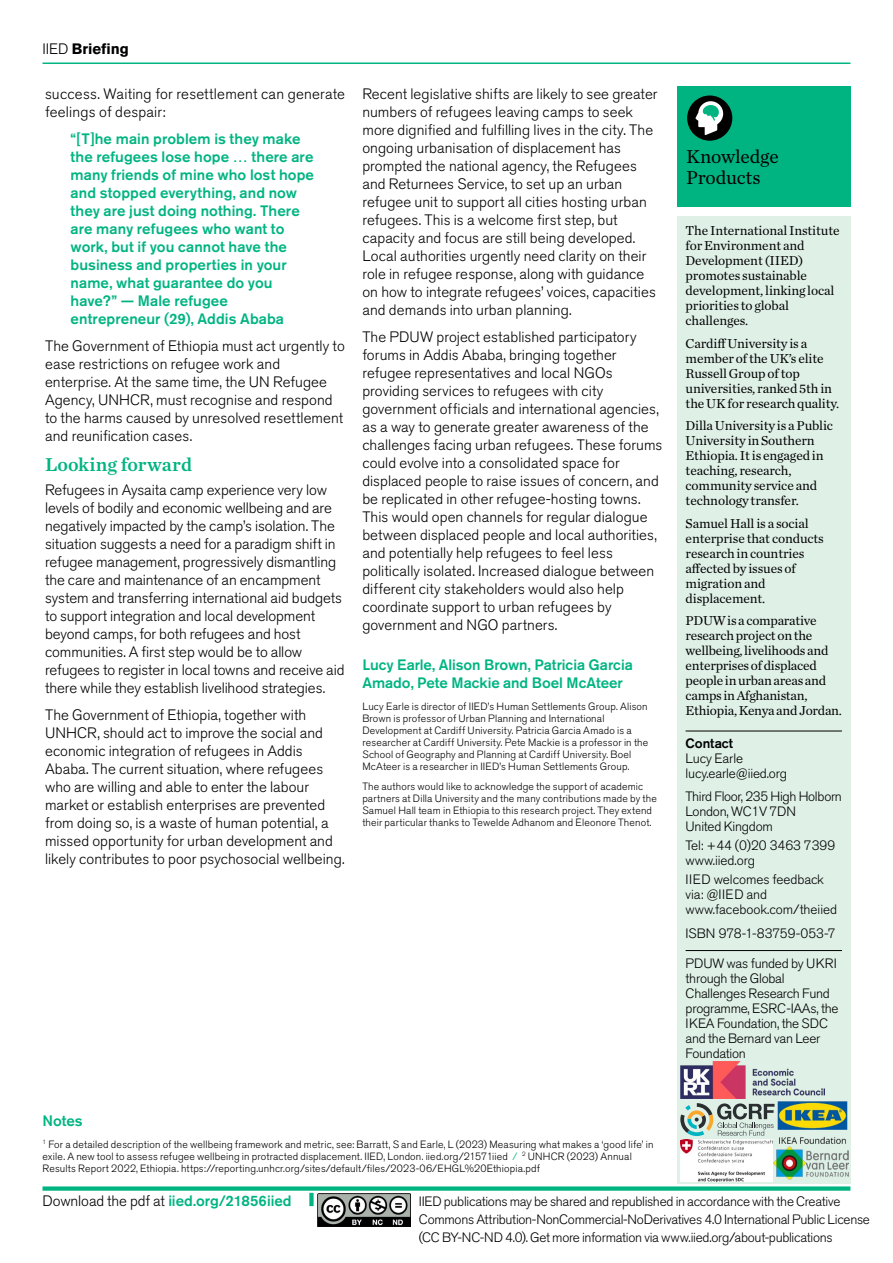
<style>
.page{position:relative;width:893px;height:1263px;background:#fff}
.page>*{position:absolute;margin:0;border:0;box-sizing:border-box;transform-origin:0 0}
.t1{font:19.5px/20.7px "Chronicle Text G1";letter-spacing:-.01em;color:#000}
.IIED_briefing_Subheading_Level_1{font:19.5px "Chronicle Text G1 Semi";color:#00b482}
.IIED_briefing_Body_copy{font:300 15px/18px "Akzidenz Grotesk BE";color:#000}
.IIED_briefing_Body_copy-2{font:500 15px/18px "Akzidenz Grotesk BE";letter-spacing:.005em;color:#00b482}
.IIED_briefing_Author_name{font:500 15px/18px "Akzidenz Grotesk BE";letter-spacing:-.005em;color:#00b482}
.IIED_briefing_footer{font:500 15px "Akzidenz Grotesk BE";letter-spacing:-.005em;color:#00b482}
.IIED_briefing_header{font:700 15px "Akzidenz Grotesk BE";letter-spacing:-.005em;color:#000}
.IIED_briefing_Notes_title{font:500 15px "Akzidenz Grotesk BE";color:#00b482}
.IIED_briefing_About_IIED_text{font:13.5px/15px "Chronicle Text G1";letter-spacing:-.01em;color:#000}
.IIED_briefing_Contact_details{font:300 13.5px/15px "Akzidenz Grotesk BE";letter-spacing:-.02em;color:#000}
.IIED_briefing_footer-2{font:300 13.5px/18px "Akzidenz Grotesk BE";letter-spacing:-.02em;color:#000}
.IIED_DP_Cover_body_copy{font:300 13.5px "Akzidenz Grotesk BE";letter-spacing:-.005em;color:#000}
.IIED_briefing_Author_blurb{font:300 10.5px/12px "Akzidenz Grotesk BE";letter-spacing:.015em;color:#000}
.IIED_briefing_Notes{font:300 10.5px/12px "Akzidenz Grotesk BE";letter-spacing:.015em;color:#000}
.s1{font-weight:300}
.s2{font-weight:500}
.s3{color:#00b482}
.s4{font-weight:300;color:#000}
</style>
<div class="page">
<div style="left:677px;top:86px;width:173px;height:121px;background:#00b482"></div>
<div style="left:687px;top:95px;width:45px;height:46px;background:#000;border-radius:50%"></div>
<svg style="left:695px;top:101px;width:28px;height:34px"></svg>
<div style="left:677px;top:216px;width:173px;height:967px;background:#dff0e7"></div>
<hr style="left:686px;top:731px;width:156px;height:1px;background:#000">
<hr style="left:686px;top:950px;width:156px;height:1px;background:#000">
<hr style="left:43px;top:63px;width:807px;height:1px;background:#00b482">
<div style="left:43px;top:1186px;width:807px;height:5px;background:#00b482"></div>
<div style="left:309px;top:1193px;width:5px;height:13px;background:#00b482"></div>
<img style="left:318px;top:1194px;width:92px;height:32px">
<img style="left:680px;top:1140px;width:92px;height:41px">
<svg style="left:680px;top:1103px;width:94px;height:33px"></svg>
<img style="left:680px;top:1062px;width:145px;height:36px">
<img style="left:774px;top:1147px;width:75px;height:32px">
<img style="left:777px;top:1101px;width:71px;height:43px">
<p class="IIED_briefing_header" style="left:43px;top:40px;width:88px"><span class="s1">IIED</span> Briefing</p>
<p class="IIED_briefing_Body_copy" style="left:45px;top:85px;width:302px">success. Waiting for resettlement can generate feelings of despair:</p>
<p class="IIED_briefing_Body_copy-2" style="left:71px;top:129px;width:245px">“[T]he main problem is they make the refugees lose hope … there are many friends of mine who lost hope and stopped everything, and now they are just doing nothing. There are many refugees who want to work, but if you cannot have the business and properties in your name, what guarantee do you have?” — Male refugee entrepreneur (29), Addis Ababa</p>
<p class="IIED_briefing_Body_copy" style="left:45px;top:337px;width:301px">The Government of Ethiopia must act urgently to ease restrictions on refugee work and enterprise. At the same time, the UN Refugee Agency, UNHCR, must recognise and respond to the harms caused by unresolved resettlement and reunification cases.</p>
<h3 class="IIED_briefing_Subheading_Level_1" style="left:45px;top:449px;width:148px">Looking forward</h3>
<p class="IIED_briefing_Body_copy" style="left:45px;top:481px;width:301px">Refugees in Aysaita camp experience very low levels of bodily and economic wellbeing and are negatively impacted by the camp’s isolation. The situation suggests a need for a paradigm shift in refugee management, progressively dismantling the care and maintenance of an encampment system and transferring international aid budgets to support integration and local development beyond camps, for both refugees and host communities. A first step would be to allow refugees to register in local towns and receive aid there while they establish livelihood strategies.</p>
<p class="IIED_briefing_Body_copy" style="left:45px;top:706px;width:301px">The Government of Ethiopia, together with UNHCR, should act to improve the social and economic integration of refugees in Addis Ababa. The current situation, where refugees who are willing and able to enter the labour market or establish enterprises are prevented from doing so, is a waste of human potential, a missed opportunity for urban development and likely contributes to poor psychosocial wellbeing.</p>
<p class="IIED_briefing_Body_copy" style="left:362px;top:85px;width:297px">Recent legislative shifts are likely to see greater numbers of refugees leaving camps to seek more dignified and fulfilling lives in the city. The ongoing urbanisation of displacement has prompted the national agency, the Refugees and Returnees Service, to set up an urban refugee unit to support all cities hosting urban refugees. This is a welcome first step, but capacity and focus are still being developed.<br>Local authorities urgently need clarity on their role in refugee response, along with guidance on how to integrate refugees’ voices, capacities and demands into urban planning.</p>
<p class="IIED_briefing_Body_copy" style="left:362px;top:328px;width:302px">The PDUW project established participatory forums in Addis Ababa, bringing together refugee representatives and local NGOs providing services to refugees with city government officials and international agencies, as a way to generate greater awareness of the challenges facing urban refugees. These forums could evolve into a consolidated space for displaced people to raise issues of concern, and be replicated in other refugee-hosting towns.<br>This would open channels for regular dialogue between displaced people and local authorities, and potentially help refugees to feel less politically isolated. Increased dialogue between different city stakeholders would also help coordinate support to urban refugees by government and NGO partners.</p>
<p class="IIED_briefing_Author_name" style="left:362px;top:655px;width:272px">Lucy Earle, Alison Brown, Patricia Garcia<br>Amado, Pete Mackie and Boel McAteer</p>
<p class="IIED_briefing_Author_blurb" style="left:362px;top:700px;width:287px">Lucy Earle is director of IIED’s Human Settlements Group. Alison Brown is professor of Urban Planning and International Development at Cardiff University. Patricia Garcia Amado is a researcher at Cardiff University. Pete Mackie is a professor in the School of Geography and Planning at Cardiff University. Boel McAteer is a researcher in IIED’s Human Settlements Group.</p>
<p class="IIED_briefing_Author_blurb" style="left:362px;top:780px;width:296px">The authors would like to acknowledge the support of academic partners at Dilla University and the many contributions made by the Samuel Hall team in Ethiopia to this research project. They extend their particular thanks to Tewelde Adhanom and Eleonore Thenot.</p>
<p class="t1" style="left:686px;top:145px;width:94px">Knowledge<br>Products</p>
<p class="IIED_briefing_About_IIED_text" style="left:686px;top:223px;width:155px">The International Institute for Environment and<br>Development (IIED) promotes sustainable development, linking local priorities to global challenges.</p>
<p class="IIED_briefing_About_IIED_text" style="left:686px;top:335px;width:155px">Cardiff University is a member of the UK’s elite<br>Russell Group of top universities, ranked 5th in the UK for research quality.</p>
<p class="IIED_briefing_About_IIED_text" style="left:686px;top:418px;width:149px">Dilla University is a Public<br>University in Southern<br>Ethiopia. It is engaged in teaching, research, community service and technology transfer.</p>
<p class="IIED_briefing_About_IIED_text" style="left:686px;top:515px;width:140px">Samuel Hall is a social enterprise that conducts research in countries affected by issues of migration and displacement.</p>
<p class="IIED_briefing_About_IIED_text" style="left:686px;top:613px;width:158px">PDUW is a comparative research project on the wellbeing, livelihoods and enterprises of displaced people in urban areas and camps in Afghanistan,<br>Ethiopia, Kenya and Jordan.</p>
<p class="IIED_briefing_Contact_details" style="left:686px;top:736px;width:103px"><span class="s2">Contact<br></span>Lucy Earle lucy.earle@iied.org</p>
<p class="IIED_briefing_Contact_details" style="left:686px;top:789px;width:158px">Third Floor, 235 High Holborn<br>London, WC1V 7DN<br>United Kingdom</p>
<p class="IIED_briefing_Contact_details" style="left:686px;top:838px;width:151px">Tel: +44 (0)20 3463 7399 www.iied.org</p>
<p class="IIED_briefing_Contact_details" style="left:686px;top:872px;width:153px">IIED welcomes feedback via: @IIED and www.facebook.com/theiied</p>
<p class="IIED_DP_Cover_body_copy" style="left:686px;top:926px;width:152px">ISBN 978-1-83759-053-7</p>
<p class="IIED_briefing_Contact_details" style="left:686px;top:956px;width:154px">PDUW was funded by UKRI through the Global<br>Challenges Research Fund programme, ESRC-IAAs, the<br>IKEA Foundation, the SDC and the Bernard van Leer<br>Foundation</p>
<p class="IIED_briefing_Notes_title" style="left:43px;top:1111px;width:42px">Notes</p>
<p class="IIED_briefing_Notes" style="left:43px;top:1138px;width:613px"><sup>1</sup> For a detailed description of the wellbeing framework and metric, see: Barratt, S and Earle, L (2023) Measuring what makes a ‘good life’ in exile. A new tool to assess refugee wellbeing in protracted displacement. IIED, London. iied.org/21571iied <span class="s3">/</span> <sup>2</sup> UNHCR (2023) Annual<br>Results Report 2022, Ethiopia. https://reporting.unhcr.org/sites/default/files/2023-06/EHGL%20Ethiopia.pdf</p>
<p class="IIED_briefing_footer" style="left:43px;top:1192px;width:251px"><span class="s4">Download the pdf at</span> iied.org/21856iied</p>
<p class="IIED_briefing_footer-2" style="left:419px;top:1193px;width:452px">IIED publications may be shared and republished in accordance with the Creative<br>Commons Attribution-NonCommercial-NoDerivatives 4.0 International Public License (CC BY-NC-ND 4.0). Get more information via www.iied.org/about-publications</p>
</div>
